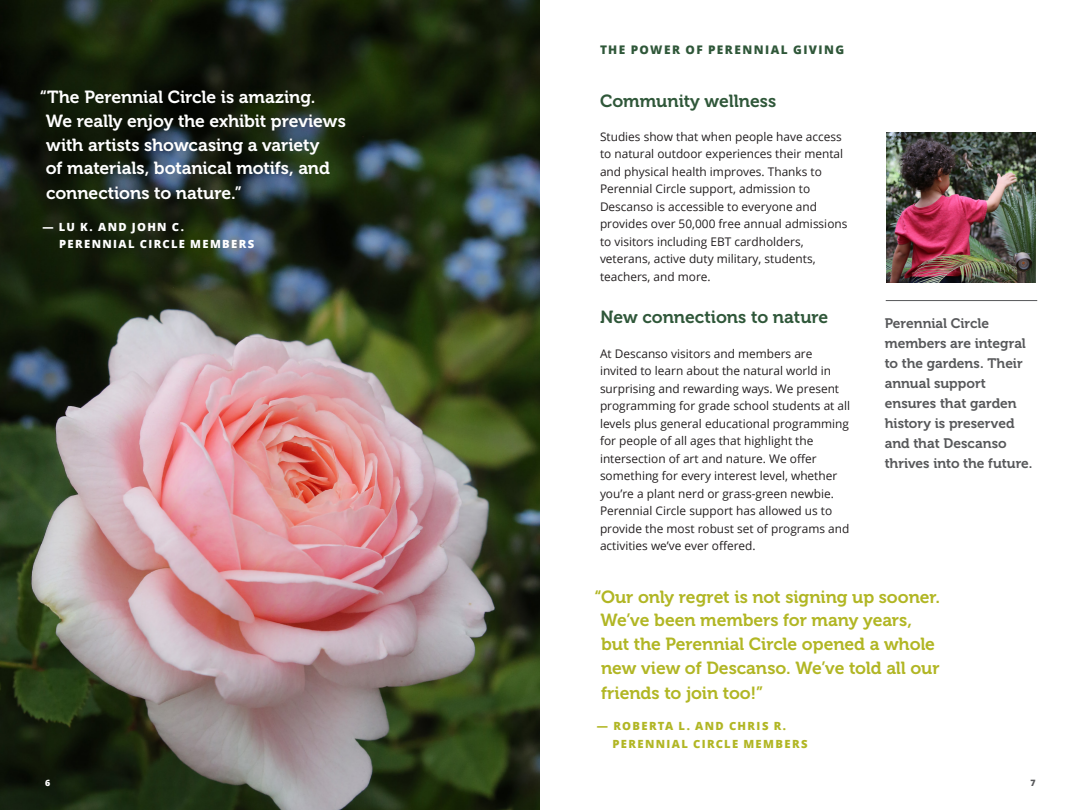
<style>
.page{position:relative;width:1080px;height:810px;background:#fff}
.page>*{position:absolute;margin:0;border:0;box-sizing:border-box;transform-origin:0 0}
.t1{font:17.5px/24px "Museo 700";letter-spacing:-.005em;color:#b1b624}
.t2{font:17.5px/24px "Museo 700";letter-spacing:-.005em;color:#fff}
.t3{font:17.5px "Museo 700";color:#2f5739}
.t4{font:13.75px/20px "Museo 700";color:#57585a}
.t5{font:11.88px/17.5px "Open Sans";color:#231f20}
.t6{font:800 11.88px "Open Sans";letter-spacing:.115em;color:#2f5739}
.t7{font:800 11.25px/17.5px "Open Sans";letter-spacing:.12em;color:#b1b624}
.t8{font:800 11.25px/17.5px "Open Sans";letter-spacing:.12em;color:#fff}
.t9{font:800 8.75px "Open Sans";color:#57585a}
.t10{font:800 8.75px "Open Sans";color:#fff}
</style>
<div class="page">
<img style="left:0;top:0;width:540px;height:810px">
<img style="left:886px;top:132px;width:150px;height:150px">
<hr style="left:886px;top:300px;width:151px;height:1px;background:#57585a">
<p class="t2" style="left:46px;top:85px;width:301px;text-indent:-6px">“The Perennial Circle is amazing.<br>We really enjoy the exhibit previews with artists showcasing a variety<br>of materials, botanical motifs, and connections to nature.”</p>
<p class="t8" style="left:59px;top:217px;width:197px;text-indent:-17px">— LU K. AND JOHN C.<br>PERENNIAL CIRCLE MEMBERS</p>
<p class="t10" style="left:45px;top:776px;width:7px">6</p>
<p class="t6" style="left:600px;top:41px;width:246px">THE POWER OF PERENNIAL GIVING</p>
<p class="t3" style="left:600px;top:91px;width:178px">Community wellness</p>
<p class="t5" style="left:600px;top:127px;width:249px">Studies show that when people have access to natural outdoor experiences their mental and physical health improves. Thanks to Perennial Circle support, admission to Descanso is accessible to everyone and provides over 50,000 free annual admissions to visitors including EBT cardholders, veterans, active duty military, students, teachers, and more.</p>
<p class="t3" style="left:600px;top:307px;width:230px">New connections to nature</p>
<p class="t5" style="left:600px;top:344px;width:252px">At Descanso visitors and members are invited to learn about the natural world in surprising and rewarding ways. We present programming for grade school students at all levels plus general educational programming for people of all ages that highlight the intersection of art and nature. We offer something for every interest level, whether you’re a plant nerd or grass-green newbie.<br>Perennial Circle support has allowed us to provide the most robust set of programs and activities we’ve ever offered.</p>
<p class="t4" style="left:885px;top:313px;width:149px">Perennial Circle members are integral to the gardens. Their annual support ensures that garden history is preserved and that Descanso thrives into the future.</p>
<p class="t1" style="left:600px;top:585px;width:341px;text-indent:-6px">“Our only regret is not signing up sooner.<br>We’ve been members for many years, but the Perennial Circle opened a whole new view of Descanso. We’ve told all our friends to join too!”</p>
<p class="t7" style="left:612px;top:717px;width:197px;text-indent:-16px">— ROBERTA L. AND CHRIS R.<br>PERENNIAL CIRCLE MEMBERS</p>
<p class="t9" style="left:1030px;top:776px;width:7px">7</p>
</div>
